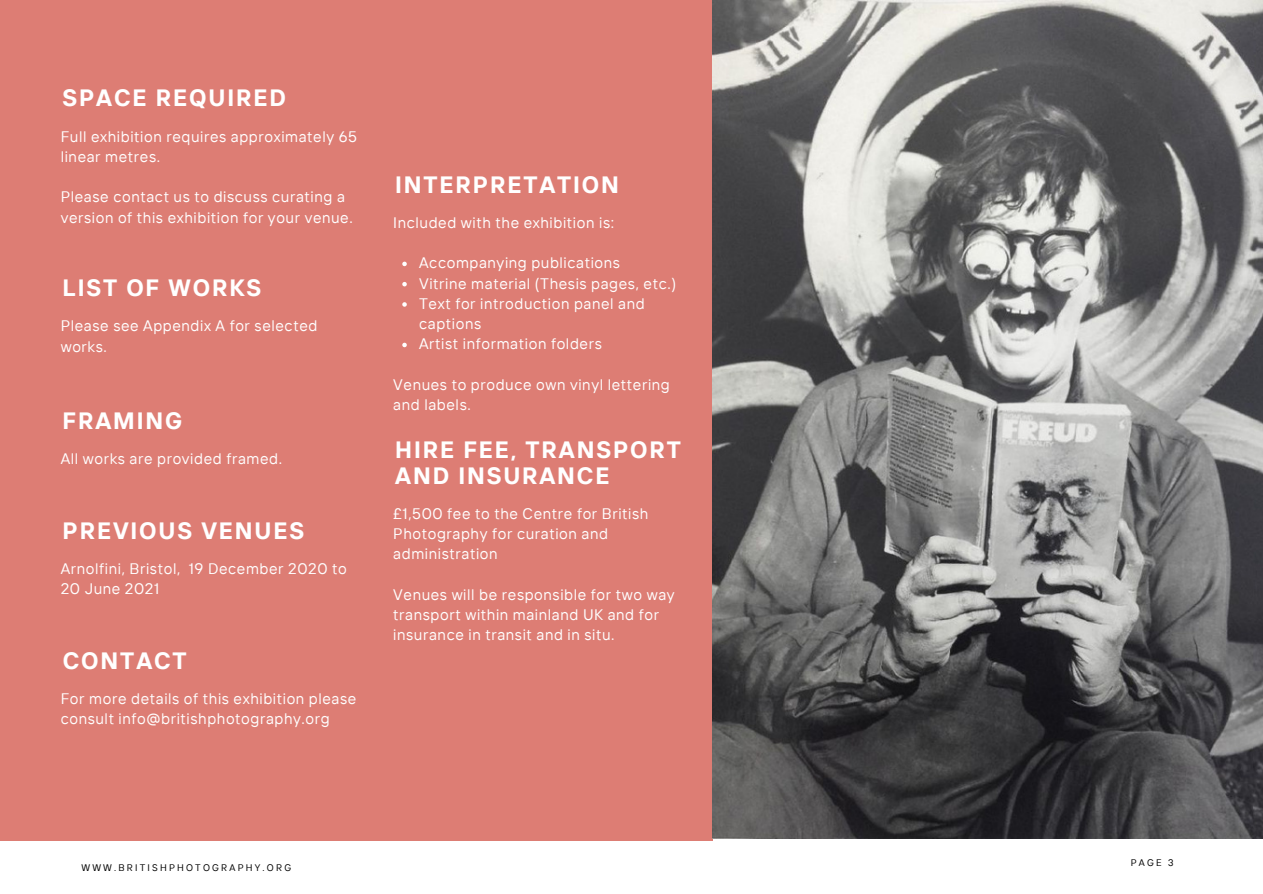
<style>
.page{position:relative;width:1263px;height:894px;background:#fff}
.page>*{position:absolute;margin:0;border:0;box-sizing:border-box;transform-origin:0 0}
.t1{font:700 23.55px/25.8px "TT Interphases";letter-spacing:.08em;color:#fff}
.t2{font:15.15px/20.2px "TT Interphases";letter-spacing:.04em;color:#fff}
.t3{font:9.6px "TT Interphases";letter-spacing:.23em;color:#000001}
</style>
<div class="page">
<div style="left:0;top:0;width:713px;height:840px;background:#dd7d74"></div>
<img style="left:713px;top:0;width:550px;height:838px">
<svg style="left:402px;top:261px;width:5px;height:5px"></svg>
<svg style="left:402px;top:282px;width:5px;height:4px"></svg>
<svg style="left:402px;top:302px;width:5px;height:4px"></svg>
<svg style="left:402px;top:342px;width:5px;height:5px"></svg>
<p class="t1" style="left:63px;top:85px;width:225px">SPACE REQUIRED</p>
<p class="t2" style="left:61px;top:126px;width:298px">Full exhibition requires approximately 65 linear metres.</p>
<p class="t2" style="left:61px;top:186px;width:294px">Please contact us to discuss curating a version of this exhibition for your venue.</p>
<p class="t1" style="left:63px;top:274px;width:200px">LIST OF WORKS</p>
<h2 class="t2" style="left:61px;top:315px;width:258px">Please see Appendix A for selected works.</h2>
<h2 class="t1" style="left:63px;top:407px;width:121px">FRAMING</h2>
<h1 class="t2" style="left:61px;top:448px;width:223px">All works are provided framed.</h1>
<h2 class="t1" style="left:63px;top:517px;width:243px">PREVIOUS VENUES</h2>
<p class="t2" style="left:61px;top:558px;width:288px">Arnolfini, Bristol, 19 December 2020 to<br>20 June 2021</p>
<p class="t1" style="left:63px;top:647px;width:125px">CONTACT</p>
<p class="t2" style="left:61px;top:688px;width:297px">For more details of this exhibition please consult info@britishphotography.org</p>
<h1 class="t1" style="left:395px;top:171px;width:225px">INTERPRETATION</h1>
<h2 class="t2" style="left:393px;top:212px;width:222px">Included with the exhibition is:</h2>
<h2 class="t2" style="left:419px;top:252px;width:202px">Accompanying publications</h2>
<h1 class="t2" style="left:419px;top:273px;width:258px">Vitrine material (Thesis pages, etc.)</h1>
<h2 class="t2" style="left:419px;top:293px;width:227px">Text for introduction panel and captions</h2>
<h1 class="t2" style="left:419px;top:333px;width:184px">Artist information folders</h1>
<h2 class="t2" style="left:393px;top:374px;width:278px">Venues to produce own vinyl lettering and labels.</h2>
<h2 class="t1" style="left:395px;top:436px;width:287px">HIRE FEE, TRANSPORT<br>AND INSURANCE</h2>
<h2 class="t2" style="left:393px;top:503px;width:257px">£1,500 fee to the Centre for British<br>Photography for curation and administration</h2>
<h1 class="t2" style="left:393px;top:584px;width:283px">Venues will be responsible for two way transport within mainland UK and for insurance in transit and in situ.</h1>
<h2 class="t3" style="left:81px;top:861px;width:211px">WWW.BRITISHPHOTOGRAPHY.ORG</h2>
<h1 class="t3" style="left:1131px;top:855px;width:44px">PAGE 3</h1>
</div>
